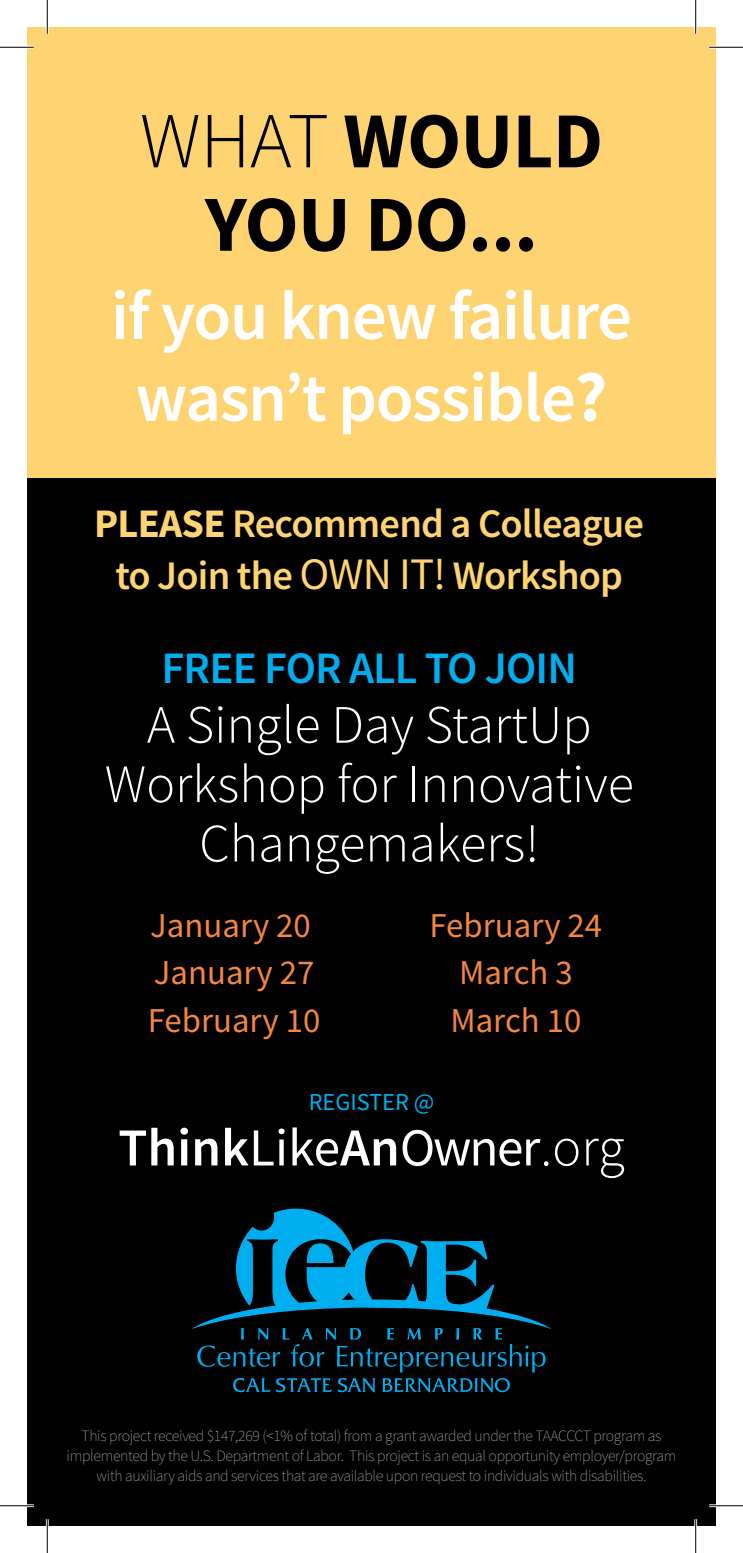
<style>
.page{position:relative;width:743px;height:1553px;background:#fff}
.page>*{position:absolute;margin:0;border:0;box-sizing:border-box;transform-origin:0 0}
.t1{font:700 79.2px "Source Sans Pro";color:#010101}
.t2{font:300 79.2px "Source Sans Pro";color:#010101}
.t3{font:600 69.3px/81.9px "Source Sans Pro";letter-spacing:-.02em;color:#fff;text-align:center}
.t4{font:300 54px/59.4px "Source Sans Pro";color:#fff;text-align:center}
.t5{font:53.32px "Source Sans Pro";letter-spacing:-.03em;color:#fff}
.t6{font:600 45px "Source Sans Pro";letter-spacing:-.02em;color:#00aeef}
.t7{font:600 40.5px/51.8px "Source Sans Pro";letter-spacing:-.02em;color:#fed472;text-align:center}
.t8{font:34.88px/47.7px "Source Sans Pro";color:#f58642}
.t9{font:24.3px "Source Sans Pro";color:#00aeef}
.t10{font:200 15.75px/19.8px "Source Sans Pro";letter-spacing:-.02em;color:#b2b3b7;text-align:center}
.s1{font-weight:700}
.s2{font-weight:700;font-size:70.88px}
.s3{font-weight:400;font-size:45px}
.s4{font-weight:600}
.s5{font-weight:300}
.s6{font-weight:300;font-size:54.68px}
</style>
<div class="page">
<div style="left:27px;top:27px;width:689px;height:1499px;background:#010101"></div>
<svg style="left:191px;top:1208px;width:360px;height:184px"></svg>
<div style="left:27px;top:27px;width:689px;height:450px;background:#fed472"></div>
<hr style="left:0;top:46px;width:34px;height:3px;background:#fff">
<hr style="left:709px;top:46px;width:33px;height:3px;background:#fff">
<hr style="left:0;top:1504px;width:34px;height:3px;background:#fff">
<hr style="left:709px;top:1504px;width:33px;height:3px;background:#fff">
<hr style="left:46px;top:0;width:3px;height:34px;background:#fff">
<hr style="left:46px;top:1519px;width:3px;height:33px;background:#fff">
<hr style="left:694px;top:0;width:3px;height:34px;background:#fff">
<hr style="left:694px;top:1519px;width:3px;height:33px;background:#fff">
<hr style="left:0;top:47px;width:34px;height:1px;background:#000">
<hr style="left:709px;top:47px;width:33px;height:1px;background:#000">
<hr style="left:0;top:1505px;width:34px;height:1px;background:#000">
<hr style="left:709px;top:1505px;width:33px;height:1px;background:#000">
<hr style="left:47px;top:0;width:1px;height:34px;background:#000">
<hr style="left:47px;top:1519px;width:1px;height:33px;background:#000">
<hr style="left:695px;top:0;width:1px;height:34px;background:#000">
<hr style="left:695px;top:1519px;width:1px;height:33px;background:#000">
<h1 class="t2" style="left:140px;top:92px;width:259px">What <span class="s1">WOU</span></h1>
<h1 class="t1" style="left:512px;top:87px;width:82px">LD</h1>
<h1 class="t1" style="left:205px;top:171px;width:48px">YOU</h1>
<h1 class="t1" style="left:365px;top:171px;width:174px">DO...</h1>
<h2 class="t3" style="left:111px;top:274px;width:522px">if you knew failure wasn’t possible<span class="s2">?</span></h2>
<h3 class="t7" style="left:94px;top:497px;width:551px"><span class="s1">PLEASE</span> Recommend a Colleague to Join the <span class="s3">OWN IT!</span> Workshop</h3>
<h3 class="t6" style="left:161px;top:639px;width:417px">FREE FOR ALL TO JOIN</h3>
<h3 class="t4" style="left:105px;top:695px;width:530px">A Single Day StartUp<br>Workshop for Innovative<br>Changemakers!</h3>
<h3 class="t8" style="left:148px;top:901px;width:174px">January 20<br>January 27<br>February 10</h3>
<h3 class="t8" style="left:429px;top:901px;width:174px;text-align:center">February 24<br>March 3<br>March 10</h3>
<h3 class="t9" style="left:309px;top:1086px;width:127px">REGISTER @</h3>
<h3 class="t5" style="left:118px;top:1113px;width:508px"><span class="s4">Think</span>Like<span class="s4">An</span>Owner<span class="s5">.</span><span class="s6">org</span></h3>
<p class="t10" style="left:66px;top:1425px;width:611px">This project received $147,269 (&lt;1% of total) from a grant awarded under the TAACCCT program as implemented by the U.S. Department of Labor. This project is an equal opportunity employer/program with auxiliary aids and services that are available upon request to individuals with disabilities.</p>
</div>
